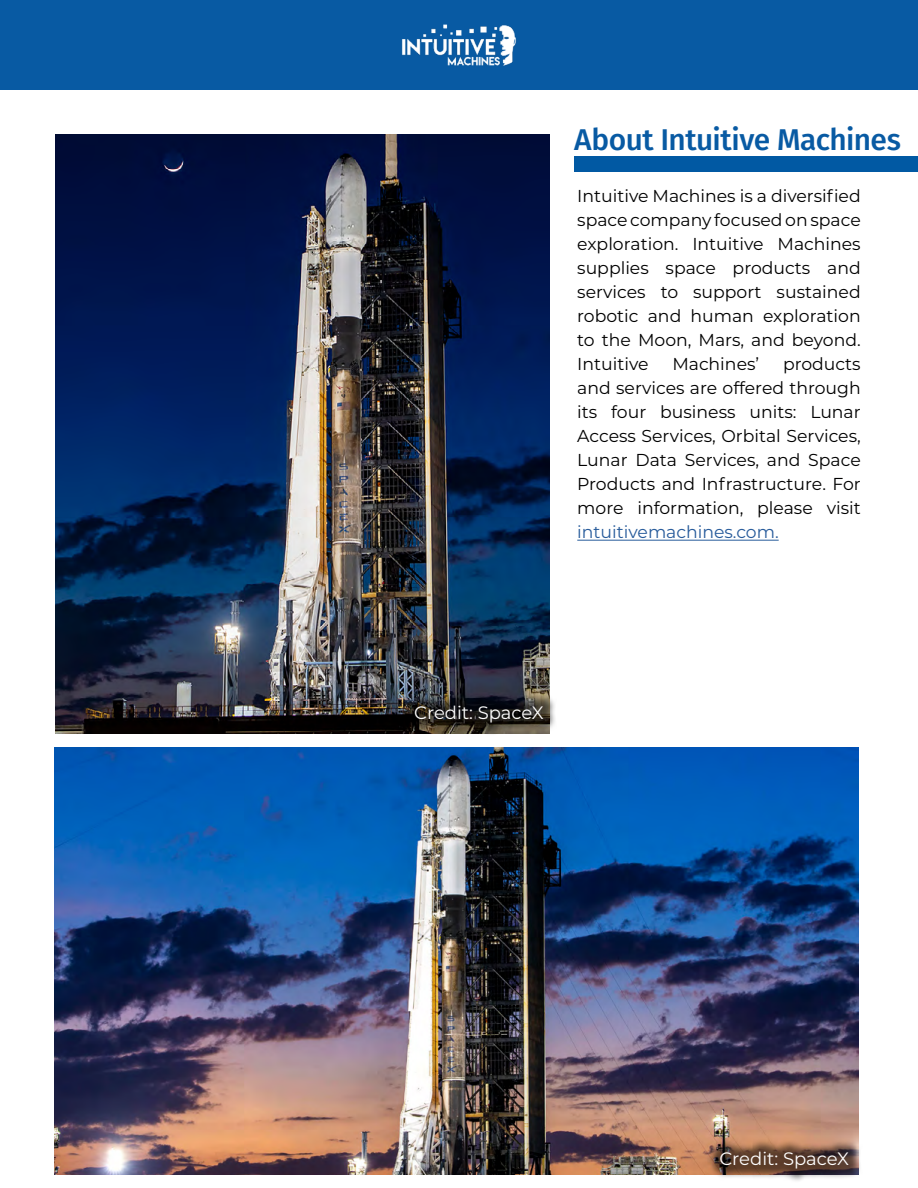
<style>
.page{position:relative;width:918px;height:1188px;background:#fff}
.page>*{position:absolute;margin:0;border:0;box-sizing:border-box;transform-origin:0 0}
.t1{font:500 30px "Fira Sans";letter-spacing:-.015em;color:#085aa3}
.t2{font:18px "Montserrat";color:#fff}
.t3{font:17.25px/24px "Montserrat";color:#010000;text-align:justify}
.t4{font:17.25px "Montserrat";color:#275b9b}
</style>
<div class="page">
<div style="left:0;top:0;width:918px;height:90px;background:#085aa3"></div>
<img style="left:401px;top:24px;width:116px;height:42px">
<hr style="left:577px;top:540px;width:202px;height:1px;background:#275b9b">
<img style="left:55px;top:135px;width:495px;height:598px">
<div style="left:574px;top:157px;width:344px;height:15px;background:#0159a3"></div>
<div style="left:402px;top:692px;width:155px;height:44px;background:#000;opacity:.56"></div>
<img style="left:54px;top:747px;width:805px;height:428px">
<div style="left:707px;top:1138px;width:155px;height:45px;background:#000;opacity:.56"></div>
<h1 class="t1" style="left:574px;top:115px;width:328px">About Intuitive Machines</h1>
<p class="t3" style="left:577px;top:184px;width:285px">Intuitive Machines is a diversified space company focused on space exploration. Intuitive Machines supplies space products and services to support sustained robotic and human exploration to the Moon, Mars, and beyond.<br>Intuitive</p>
<p class="t3" style="left:672px;top:352px;width:88px">Machines’</p>
<p class="t3" style="left:577px;top:352px;width:285px;text-indent:206px">products and services are offered through its four business units: Lunar Access Services, Orbital Services, Lunar Data Services, and Space Products and Infrastructure. For more information, please visit</p>
<p class="t4" style="left:577px;top:520px;width:203px">intuitivemachines.com.</p>
<p class="t2" style="left:414px;top:700px;width:131px">Credit: SpaceX</p>
<p class="t2" style="left:719px;top:1146px;width:131px">Credit: SpaceX</p>
</div>
